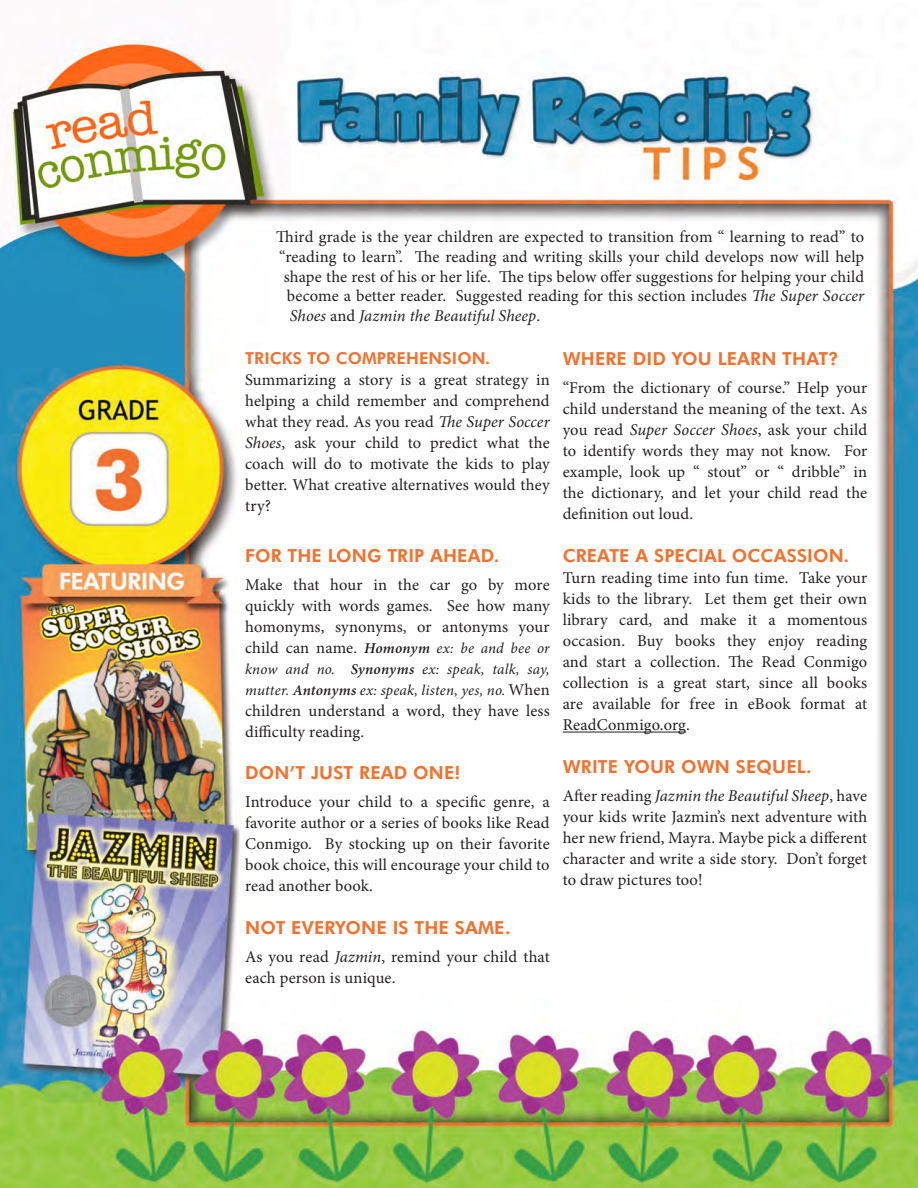
<style>
.page{position:relative;width:918px;height:1188px;background:#fff}
.page>*{position:absolute;margin:0;border:0;box-sizing:border-box;transform-origin:0 0}
.t1{font:800 18px "Futura BT";letter-spacing:.01em;color:#f3712e}
.t2{font:16.5px/21px "Minion Pro";letter-spacing:.01em;color:#231f20;text-align:justify}
.t3{font:italic 16.5px "Minion Pro";letter-spacing:.005em;color:#231f20}
.t4{font:800 16.5px "Futura BT";letter-spacing:.01em;color:#f3712e}
.t5{font:italic 15px/21px "Minion Pro";letter-spacing:.01em;color:#231f20}
.s1{font-style:italic}
.s2{font-style:normal}
.s3{font-weight:600;font-style:italic;font-size:15px}
.s4{font-style:italic;font-size:15px}
.s5{font-weight:600}
.s6{font-style:normal;font-size:16.5px}
</style>
<div class="page">
<img style="left:0;top:39px;width:918px;height:1149px">
<hr style="left:563px;top:732px;width:123px;height:1px;background:#231f20">
<p class="t2" style="left:276px;top:226px;width:589px">Third grade is the year children are expected to transition from “ learning to read” to</p>
<p class="t2" style="left:279px;top:246px;width:586px">“reading to learn”. The reading and writing skills your child develops now will help</p>
<p class="t2" style="left:284px;top:266px;width:582px">shape the rest of his or her life. The tips below offer suggestions for helping your child</p>
<p class="t2" style="left:287px;top:286px;width:579px">become a better reader. Suggested reading for this section includes <span class="s1">The Super Soccer</span></p>
<p class="t3" style="left:290px;top:305px;width:252px">Shoes <span class="s2">and</span> Jazmin the Beautiful Sheep<span class="s2">.</span></p>
<p class="t4" style="left:245px;top:348px;width:247px">TRICKS TO COMPREHENSION.</p>
<p class="t2" style="left:245px;top:370px;width:306px">Summarizing a story is a great strategy in helping a child remember and comprehend what they read. As you read <span class="s1">The Super Soccer Shoes</span>, ask your child to predict what the coach will do to motivate the kids to play better. What creative alternatives would they try?</p>
<p class="t1" style="left:245px;top:545px;width:256px">FOR THE LONG TRIP AHEAD.</p>
<p class="t2" style="left:245px;top:574px;width:306px">Make that hour in the car go by more quickly with words games. See how many homonyms, synonyms, or antonyms your child can name. <span class="s3">Homonym</span> <span class="s4">ex: be and bee or</span></p>
<p class="t5" style="left:245px;top:659px;width:306px">know and no. <span class="s5">Synonyms</span> ex: speak, talk, say, mutter. <span class="s5">Antonyms</span> ex: speak, listen, yes, no. <span class="s6">When</span></p>
<p class="t2" style="left:245px;top:700px;width:306px">children understand a word, they have less difficulty reading.</p>
<p class="t1" style="left:245px;top:762px;width:217px">DON’T JUST READ ONE!</p>
<p class="t2" style="left:245px;top:792px;width:306px">Introduce your child to a specific genre, a favorite author or a series of books like Read Conmigo. By stocking up on their favorite book choice, this will encourage your child to read another book.</p>
<p class="t1" style="left:245px;top:916px;width:267px">NOT EVERYONE IS THE SAME.</p>
<p class="t2" style="left:245px;top:946px;width:306px">As you read <span class="s1">Jazmin</span>, remind your child that each person is unique.</p>
<p class="t1" style="left:563px;top:348px;width:278px">WHERE DID YOU LEARN THAT?</p>
<p class="t2" style="left:563px;top:378px;width:306px">“From the dictionary of course.” Help your child understand the meaning of the text. As you read <span class="s1">Super Soccer Shoes</span>, ask your child to identify words they may not know. For example, look up “ stout” or “ dribble” in the dictionary, and let your child read the definition out loud.</p>
<p class="t1" style="left:563px;top:545px;width:184px">CREATE A SPECIAL OCC</p>
<p class="t1" style="left:774px;top:545px;width:77px">ASSION.</p>
<p class="t2" style="left:563px;top:568px;width:306px">Turn reading time into fun time. Take your kids to the library. Let them get their own library card, and make it a momentous occasion. Buy books they enjoy reading and start a collection. The Read Conmigo collection is a great start, since all books are available for free in eBook format at ReadConmigo.org.</p>
<p class="t1" style="left:563px;top:756px;width:251px">WRITE YOUR OWN SEQUEL.</p>
<p class="t2" style="left:563px;top:785px;width:306px">After reading <span class="s1">Jazmin the Beautiful Sheep</span>, have your kids write Jazmin’s next adventure with her new friend, Mayra. Maybe pick a different character and write a side story. Don’t forget to draw pictures too!</p>
</div>
